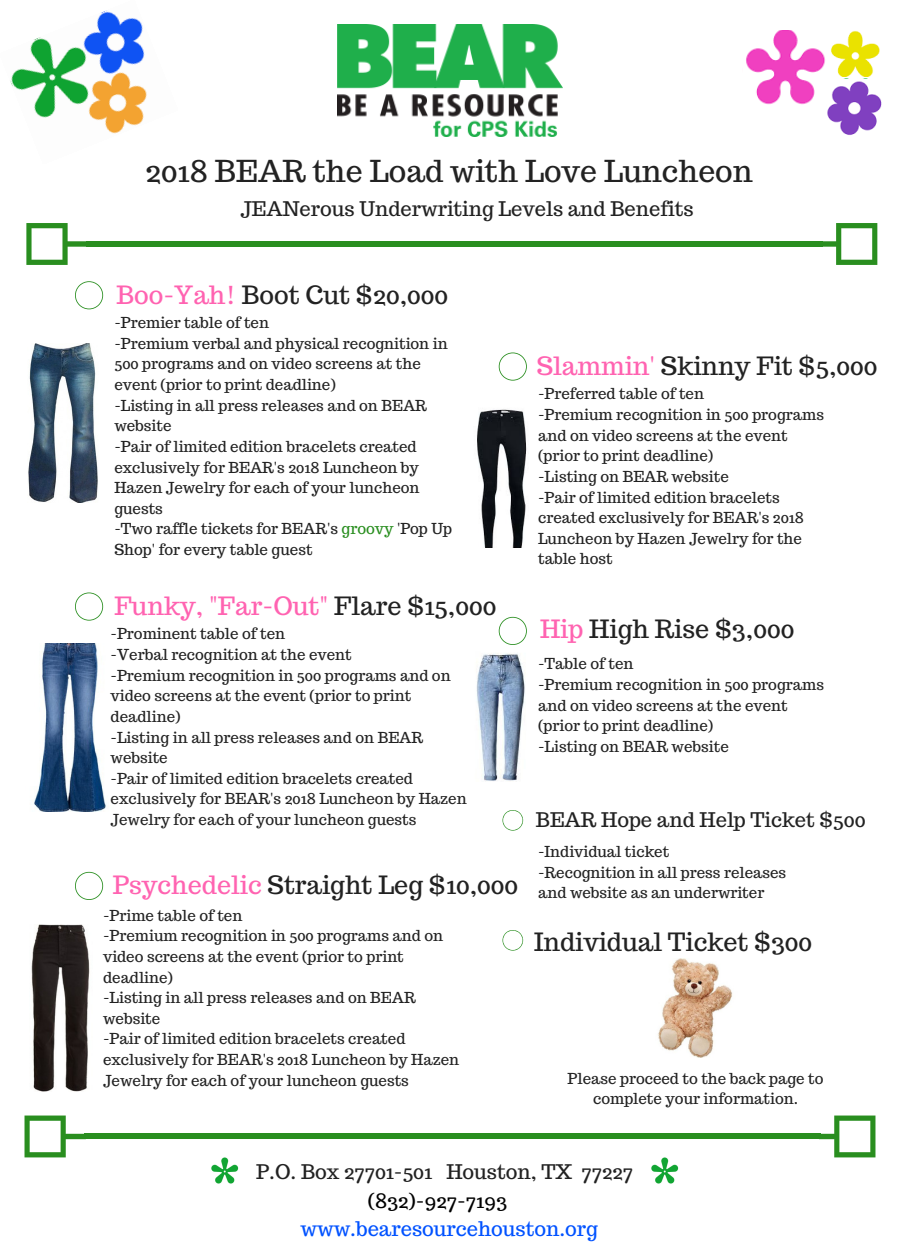
<style>
.page{position:relative;width:900px;height:1260px;background:#fff}
.page>*{position:absolute;margin:0;border:0;box-sizing:border-box;transform-origin:0 0}
.t1{font:30.25px "Trocchi";color:#222}
.t2{font:25.25px "Trocchi";color:#222}
.t3{font:25.25px "Trocchi";color:#ff63b1}
.t4{font:20px "Trocchi";color:#222}
.t5{font:20px "Trocchi";color:#0052ff}
.t6{font:20px "Trocchi";color:#000}
.t7{font:15px/20.5px "Trocchi";color:#222}
.s1{color:#ff63b1}
.s2{color:#298e1f}
.s3{color:#222}
</style>
<div class="page">
<img style="left:338px;top:24px;width:224px;height:113px">
<div style="left:86px;top:241px;width:737px;height:6px;background:#298e1f"></div>
<svg style="left:823px;top:223px;width:54px;height:42px"></svg>
<svg style="left:26px;top:223px;width:60px;height:42px"></svg>
<div style="left:84px;top:1134px;width:737px;height:5px;background:#298e1f"></div>
<svg style="left:819px;top:1116px;width:56px;height:41px"></svg>
<svg style="left:25px;top:1116px;width:61px;height:41px"></svg>
<img style="left:476px;top:653px;width:49px;height:128px">
<img style="left:477px;top:409px;width:50px;height:139px">
<img style="left:657px;top:958px;width:76px;height:100px">
<img style="left:34px;top:643px;width:73px;height:169px">
<img style="left:31px;top:924px;width:59px;height:167px">
<svg style="left:502px;top:810px;width:21px;height:21px"></svg>
<svg style="left:75px;top:593px;width:28px;height:28px"></svg>
<svg style="left:75px;top:281px;width:28px;height:28px"></svg>
<svg style="left:499px;top:353px;width:28px;height:28px"></svg>
<svg style="left:499px;top:617px;width:28px;height:28px"></svg>
<svg style="left:75px;top:872px;width:28px;height:28px"></svg>
<svg style="left:502px;top:930px;width:21px;height:21px"></svg>
<img style="left:28px;top:343px;width:70px;height:159px">
<img style="left:10px;top:10px;width:137px;height:124px">
<img style="left:651px;top:1157px;width:28px;height:27px">
<img style="left:211px;top:1157px;width:27px;height:27px">
<img style="left:746px;top:30px;width:79px;height:75px">
<img style="left:827px;top:81px;width:55px;height:54px">
<img style="left:831px;top:31px;width:48px;height:46px">
<h1 class="t1" style="left:146px;top:151px;width:609px">2018 BEAR the Load with Love Luncheon</h1>
<h3 class="t4" style="left:240px;top:195px;width:455px">JEANerous Underwriting Levels and Benefits</h3>
<h2 class="t2" style="left:117px;top:278px;width:333px"><span class="s1">Boo-Yah!</span> Boot Cut $20,000</h2>
<p class="t7" style="left:114px;top:312px;width:339px">-Premier table of ten<br>-Premium verbal and physical recognition in<br>500 programs and on video screens at the event (prior to print deadline)<br>-Listing in all press releases and on BEAR website<br>-Pair of limited edition bracelets created exclusively for BEAR's 2018 Luncheon by<br>Hazen Jewelry for each of your luncheon guests<br>-Two raffle tickets for BEAR's <span class="s2">groovy</span> 'Pop Up<br>Shop' for every table guest</p>
<h2 class="t3" style="left:114px;top:589px;width:383px">Funky, "Far-Out" <span class="s3">Flare $15,000</span></h2>
<p class="t7" style="left:111px;top:624px;width:358px">-Prominent table of ten<br>-Verbal recognition at the event<br>-Premium recognition in 500 programs and on video screens at the event (prior to print deadline)<br>-Listing in all press releases and on BEAR website<br>-Pair of limited edition bracelets created exclusively for BEAR's 2018 Luncheon by Hazen Jewelry for each of your luncheon guests</p>
<h2 class="t2" style="left:113px;top:869px;width:407px"><span class="s1">Psychedelic</span> Straight Leg $10,000</h2>
<p class="t7" style="left:103px;top:905px;width:358px">-Prime table of ten<br>-Premium recognition in 500 programs and on video screens at the event (prior to print deadline)<br>-Listing in all press releases and on BEAR website<br>-Pair of limited edition bracelets created exclusively for BEAR's 2018 Luncheon by Hazen<br>Jewelry for each of your luncheon guests</p>
<h2 class="t2" style="left:537px;top:349px;width:342px"><span class="s1">Slammin'</span> Skinny Fit $5,000</h2>
<p class="t7" style="left:538px;top:384px;width:287px">-Preferred table of ten<br>-Premium recognition in 500 programs and on video screens at the event (prior to print deadline)<br>-Listing on BEAR website<br>-Pair of limited edition bracelets created exclusively for BEAR's 2018<br>Luncheon by Hazen Jewelry for the table host</p>
<h2 class="t2" style="left:540px;top:612px;width:256px"><span class="s1">Hip</span> High Rise $3,000</h2>
<p class="t7" style="left:538px;top:654px;width:287px">-Table of ten<br>-Premium recognition in 500 programs and on video screens at the event (prior to print deadline)<br>-Listing on BEAR website</p>
<h3 class="t4" style="left:536px;top:807px;width:331px">BEAR Hope and Help Ticket $500</h3>
<p class="t7" style="left:538px;top:841px;width:250px">-Individual ticket<br>-Recognition in all press releases and website as an underwriter</p>
<h2 class="t2" style="left:534px;top:925px;width:280px">Individual Ticket $300</h2>
<p class="t7" style="left:568px;top:1068px;width:257px;text-align:center">Please proceed to the back page to complete your information.</p>
<h3 class="t4" style="left:256px;top:1159px;width:378px">P.O. Box 27701-501 Houston, TX 77227</h3>
<h3 class="t6" style="left:368px;top:1187px;width:141px">(832)-927-7193</h3>
<h3 class="t5" style="left:301px;top:1215px;width:299px">www.bearesourcehouston.org</h3>
</div>
